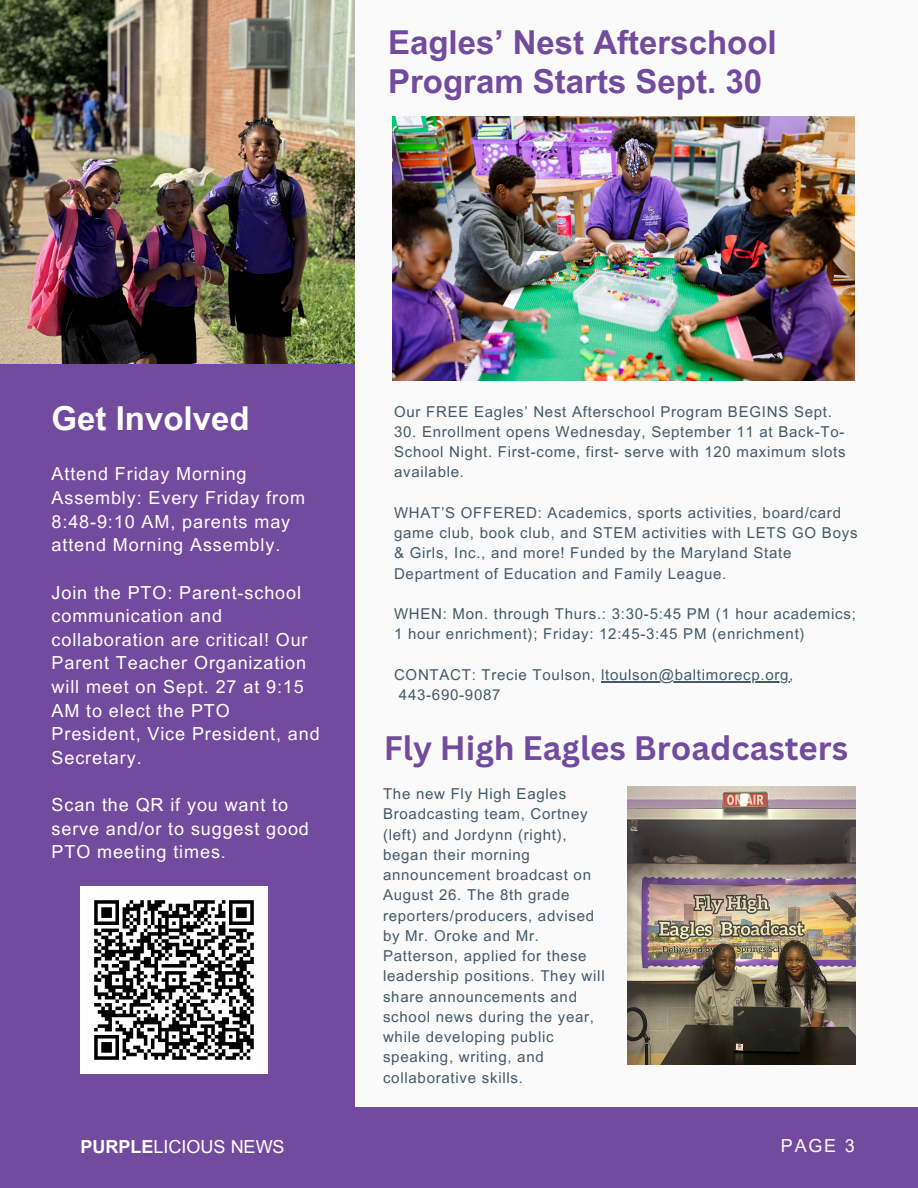
<style>
.page{position:relative;width:918px;height:1188px;background:#fafafa}
.page>*{position:absolute;margin:0;border:0;box-sizing:border-box;transform-origin:0 0}
.t1{font:700 33px/39.3px "Arial MT Pro";color:#734b9e}
.t2{font:700 33px "Canva Sans";color:#734b9e}
.t3{font:700 33px "Arial MT Pro";color:#fff}
.t4{font:18px/23.7px "Arial MT Pro";letter-spacing:.05em;color:#fff}
.t5{font:18px "Arial MT Pro";color:#fff}
.t6{font:18px "Arial MT Pro";color:#fafafa}
.t7{font:15px/20.2px "Arial MT Pro";letter-spacing:.05em;color:#435967}
.s1{font-weight:700}
</style>
<div class="page">
<div style="left:0;top:1107px;width:918px;height:81px;background:#734b9e"></div>
<img style="left:392px;top:117px;width:462px;height:264px">
<img style="left:627px;top:787px;width:228px;height:278px">
<div style="left:0;top:363px;width:354px;height:755px;background:#734b9e"></div>
<img style="left:0;top:0;width:354px;height:363px">
<img style="left:81px;top:886px;width:186px;height:187px">
<hr style="left:601px;top:681px;width:188px;height:1px;background:#435967">
<p class="t1" style="left:388px;top:27px;width:390px">Eagles’ Nest Afterschool<br>Program Starts Sept. 30</p>
<p class="t3" style="left:52px;top:406px;width:200px">Get Involved</p>
<p class="t4" style="left:52px;top:465px;width:255px">Attend Friday Morning<br>Assembly: Every Friday from<br>8:48-9:10 AM, parents may attend Morning Assembly.</p>
<h2 class="t4" style="left:52px;top:583px;width:270px">Join the PTO: Parent-school communication and collaboration are critical! Our<br>Parent Teacher Organization will meet on Sept. 27 at 9:15<br>AM to elect the PTO<br>President, Vice President, and<br>Secretary.</h2>
<h2 class="t4" style="left:52px;top:795px;width:259px">Scan the QR if you want to serve and/or to suggest good<br>PTO meeting times.</h2>
<h3 class="t7" style="left:394px;top:403px;width:440px">Our FREE Eagles’ Nest Afterschool Program BEGINS Sept.</h3>
<h3 class="t7" style="left:394px;top:423px;width:453px;text-align:justify">30. Enrollment opens Wednesday, September 11 at Back-To-School Night. First-come, first- serve with 120 maximum slots available.</h3>
<p class="t7" style="left:394px;top:504px;width:465px">WHAT’S OFFERED: Academics, sports activities, board/card game club, book club, and STEM activities with LETS GO Boys &amp; Girls, Inc., and more! Funded by the Maryland State Department of Education and Family League.</p>
<p class="t7" style="left:394px;top:606px;width:463px">WHEN: Mon. through Thurs.: 3:30-5:45 PM (1 hour academics;<br>1 hour enrichment); Friday: 12:45-3:45 PM (enrichment)</p>
<p class="t7" style="left:394px;top:666px;width:401px">CONTACT: Trecie Toulson, ltoulson@baltimorecp.org,</p>
<p class="t7" style="left:399px;top:687px;width:103px">443-690-9087</p>
<h1 class="t2" style="left:384px;top:724px;width:466px">Fly High Eagles Broadcasters</h1>
<h1 class="t7" style="left:383px;top:786px;width:223px">The new Fly High Eagles<br>Broadcasting team, Cortney (left) and Jordynn (right), began their morning announcement broadcast on<br>August 26. The 8th grade reporters/producers, advised by Mr. Oroke and Mr.<br>Patterson, applied for these leadership positions. They will share announcements and school news during the year, while developing public speaking, writing, and collaborative skills.</h1>
<h3 class="t5" style="left:81px;top:1140px;width:206px"><span class="s1">PURPLE</span>LICIOUS NEWS</h3>
<h3 class="t6" style="left:781px;top:1139px;width:76px">PAGE 3</h3>
</div>
